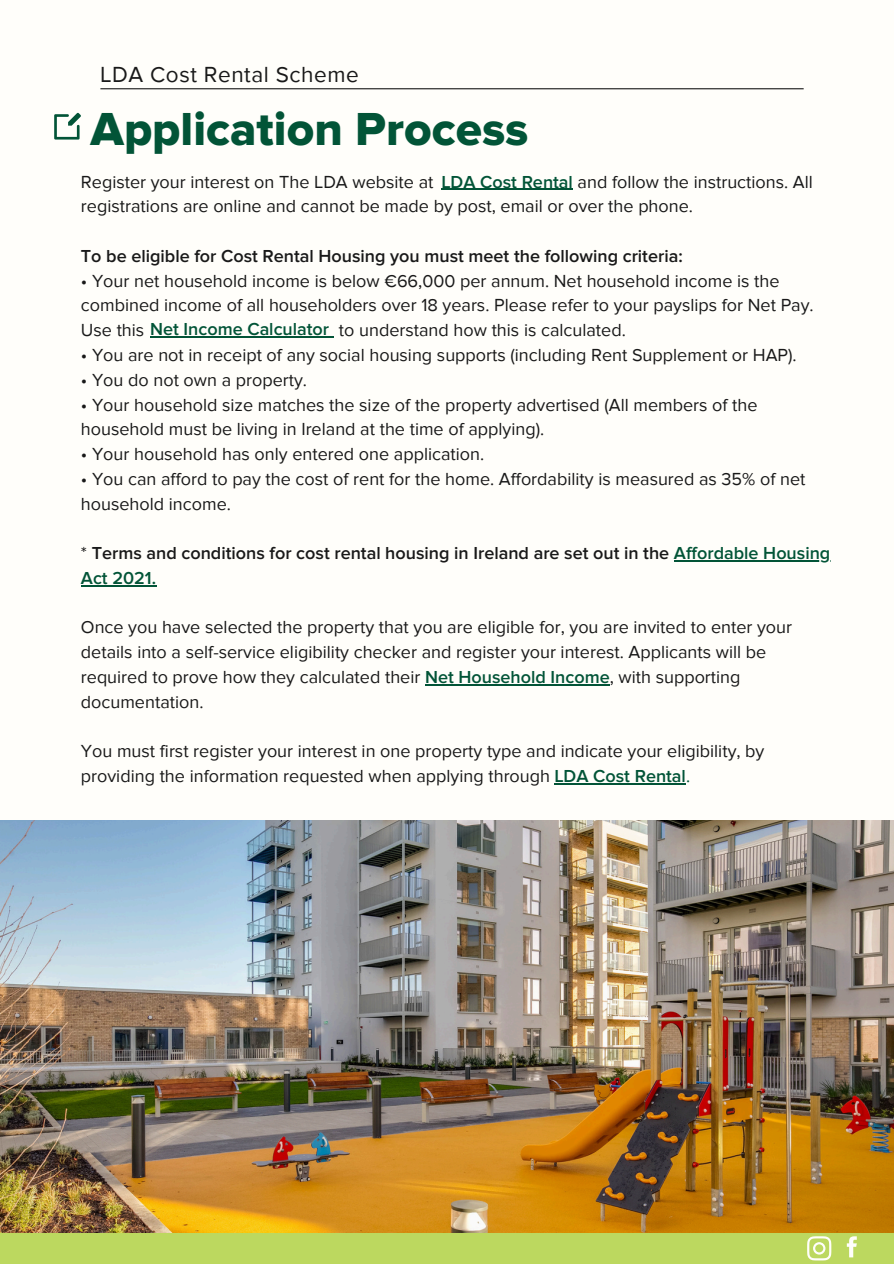
<style>
.page{position:relative;width:894px;height:1264px;background:#fff}
.page>*{position:absolute;margin:0;border:0;box-sizing:border-box;transform-origin:0 0}
.t1{font:48px "Proxima Nova Extrabld";color:#025437}
.t2{font:22.5px "Proxima Nova";letter-spacing:.025em;color:#191919}
.t3{font:18px/24.8px "Proxima Nova";color:#191919}
.t4{font:600 18px "Proxima Nova";color:#191919}
.t5{font:600 18px "Proxima Nova";color:#025437}
.s1{font-weight:600;color:#025437}
.s2{font-weight:400}
.s3{color:#025437}
</style>
<div class="page">
<div style="left:0;top:0;width:893px;height:1263px;background:#fffefa"></div>
<svg style="left:54px;top:113px;width:27px;height:26px"></svg>
<img style="left:0;top:820px;width:893px;height:413px">
<hr style="left:673px;top:560px;width:157px;height:1px;background:#025437">
<hr style="left:81px;top:585px;width:75px;height:1px;background:#025437">
<hr style="left:425px;top:684px;width:184px;height:1px;background:#025437">
<hr style="left:100px;top:88px;width:703px;height:1px;background:#191919">
<hr style="left:441px;top:189px;width:132px;height:1px;background:#025437">
<hr style="left:150px;top:336px;width:179px;height:2px;background:#025437">
<hr style="left:554px;top:783px;width:131px;height:1px;background:#025437">
<div style="left:0;top:1233px;width:893px;height:30px;background:#bcd85f"></div>
<svg style="left:807px;top:1236px;width:24px;height:24px"></svg>
<svg style="left:846px;top:1236px;width:10px;height:21px"></svg>
<p class="t2" style="left:100px;top:61px;width:260px">LDA Cost Rental Scheme</p>
<h3 class="t1" style="left:90px;top:100px;width:439px">Application Process</h3>
<p class="t3" style="left:81px;top:170px;width:733px">Register your interest on The LDA website at <span class="s1">LDA Cost Rental</span> and follow the instructions. All registrations are online and cannot be made by post, email or over the phone.</p>
<h2 class="t4" style="left:81px;top:245px;width:603px">To be eligible for Cost Rental Housing you must meet the following criteria:</h2>
<p class="t3" style="left:81px;top:269px;width:734px;line-height:24.3px">• Your net household income is below €66,000 per annum. Net household income is the combined income of all householders over 18 years. Please refer to your payslips for Net Pay.<br>Use this <span class="s1">Net Income Calculator</span></p>
<p class="t3" style="left:339px;top:318px;width:288px">to understand how this is calculated.</p>
<h1 class="t3" style="left:81px;top:343px;width:717px">• You are not in receipt of any social housing supports (including Rent Supplement or HAP).</h1>
<p class="t3" style="left:81px;top:368px;width:228px">• You do not own a property.</p>
<p class="t3" style="left:81px;top:392px;width:678px">• Your household size matches the size of the property advertised (All members of the household must be living in Ireland at the time of applying).</p>
<p class="t3" style="left:81px;top:442px;width:405px">• Your household has only entered one application.</p>
<p class="t3" style="left:81px;top:467px;width:725px">• You can afford to pay the cost of rent for the home. Affordability is measured as 35% of net household income.</p>
<p class="t4" style="left:81px;top:542px;width:750px"><span class="s2">*</span> Terms and conditions for cost rental housing in Ireland are set out in the <span class="s3">Affordable Housing</span></p>
<p class="t5" style="left:81px;top:567px;width:77px">Act 2021.</p>
<p class="t3" style="left:81px;top:615px;width:712px">Once you have selected the property that you are eligible for, you are invited to enter your details into a self-service eligibility checker and register your interest. Applicants will be</p>
<p class="t3" style="left:81px;top:665px;width:661px">required to prove how they calculated their <span class="s1">Net Household Income</span>, with supporting documentation.</p>
<p class="t3" style="left:81px;top:739px;width:684px">You must first register your interest in one property type and indicate your eligibility, by providing the information requested when applying through <span class="s1">LDA Cost Rental</span><span class="s3">.</span></p>
</div>
